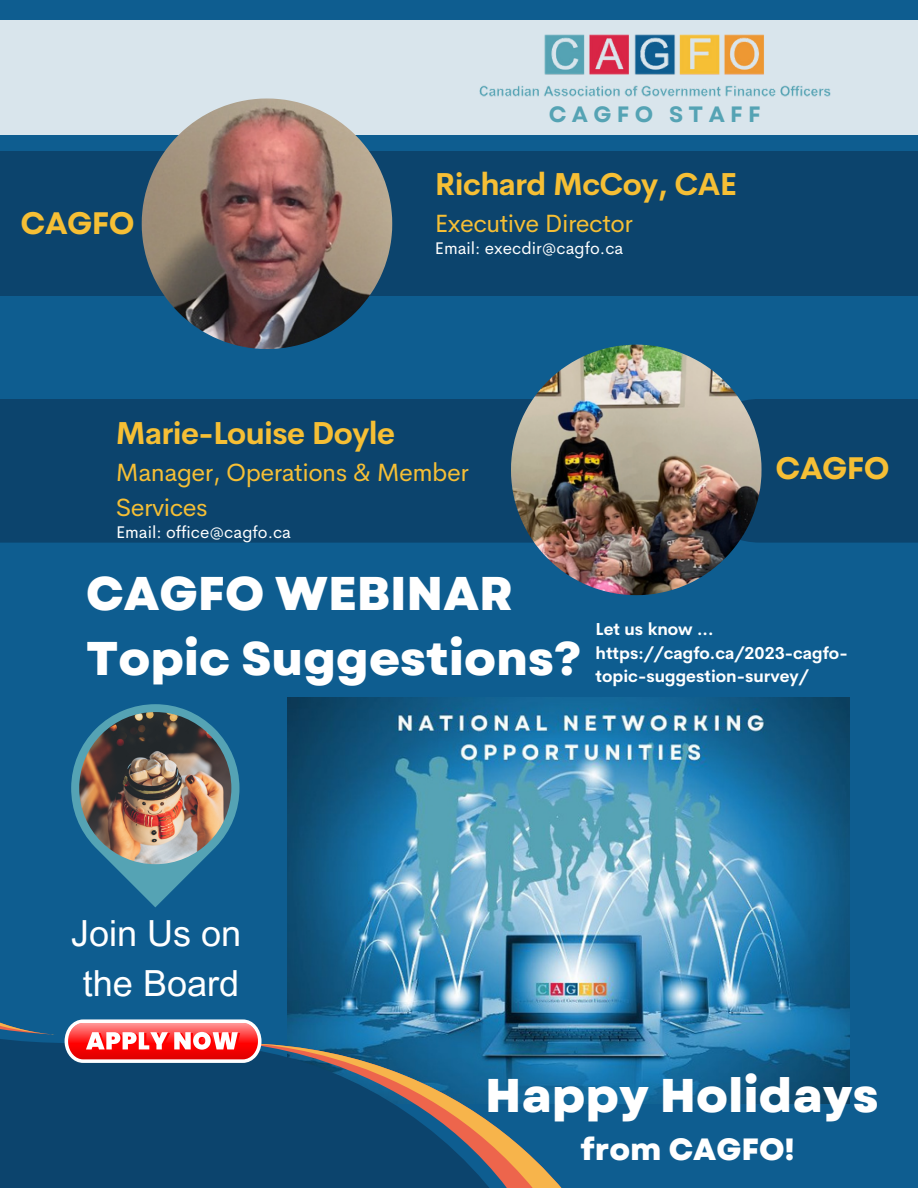
<style>
.page{position:relative;width:918px;height:1188px;background:#0e5d90}
.page>*{position:absolute;margin:0;border:0;box-sizing:border-box;transform-origin:0 0}
.t1{font:800 47.25px "Garet";color:#fff}
.t2{font:36px "Arial MT Pro";color:#fff}
.t3{font:700 31.05px "Cerebri Sans";letter-spacing:-.02em;color:#f6bf35}
.t4{font:700 31.05px "Garet";letter-spacing:-.02em;color:#f6bf35}
.t5{font:800 30.75px "Garet";color:#fff}
.t6{font:25.05px/34.8px "Cerebri Sans";letter-spacing:-.02em;color:#f6bf35}
.t7{font:700 22.2px "Garet";letter-spacing:.24em;color:#55a3b4}
.t8{font:700 16.95px/23.7px "Cerebri Sans";color:#fff}
.t9{font:16.95px "Cerebri Sans";color:#fff}
</style>
<div class="page">
<div style="left:0;top:152px;width:918px;height:144px;background:#0c446d"></div>
<div style="left:0;top:20px;width:918px;height:115px;background:#d9e5ec"></div>
<img style="left:142px;top:99px;width:250px;height:250px">
<div style="left:0;top:399px;width:511px;height:144px;background:#0c446d"></div>
<div style="left:688px;top:399px;width:230px;height:144px;background:#0c446d"></div>
<img style="left:511px;top:345px;width:251px;height:250px">
<img style="left:287px;top:697px;width:563px;height:406px">
<svg style="left:0;top:959px;width:523px;height:229px;fill:#0c486d"></svg>
<svg style="left:244px;top:1043px;width:351px;height:145px"></svg>
<svg style="left:0;top:959px;width:58px;height:76px"></svg>
<svg style="left:71px;top:704px;width:168px;height:203px"></svg>
<img style="left:79px;top:712px;width:152px;height:152px;border-radius:50%">
<img style="left:479px;top:34px;width:352px;height:63px">
<svg style="left:65px;top:1019px;width:196px;height:44px;background:#ee7a7c"></svg>
<p class="t4" style="left:21px;top:201px;width:115px">CAGFO</p>
<p class="t7" style="left:549px;top:99px;width:214px">CAGFO STAFF</p>
<p class="t3" style="left:435px;top:164px;width:304px">Richard McCoy, CAE</p>
<p class="t6" style="left:435px;top:206px;width:199px">Executive Director</p>
<p class="t9" style="left:435px;top:237px;width:190px">Email: execdir@cagfo.ca</p>
<p class="t3" style="left:116px;top:413px;width:281px">Marie-Louise Doyle</p>
<p class="t6" style="left:116px;top:455px;width:354px">Manager, Operations &amp; Member<br>Services</p>
<p class="t4" style="left:776px;top:446px;width:115px">CAGFO</p>
<p class="t9" style="left:116px;top:521px;width:177px">Email: office@cagfo.ca</p>
<p class="t1" style="left:86px;top:559px;width:428px">CAGFO WEBINAR</p>
<p class="t1" style="left:86px;top:625px;width:497px">Topic Suggestions?</p>
<p class="t8" style="left:596px;top:617px;width:119px">Let us know ...</p>
<p class="t8" style="left:596px;top:641px;width:254px">https://cagfo.ca/2023-cagfo&shy;topic-suggestion-survey/</p>
<p class="t2" style="left:71px;top:920px;width:172px">Join Us on</p>
<p class="t2" style="left:83px;top:970px;width:158px">the Board</p>
<p class="t1" style="left:485px;top:1062px;width:395px">Happy Holidays</p>
<p class="t5" style="left:580px;top:1127px;width:215px">from CAGFO!</p>
</div>
